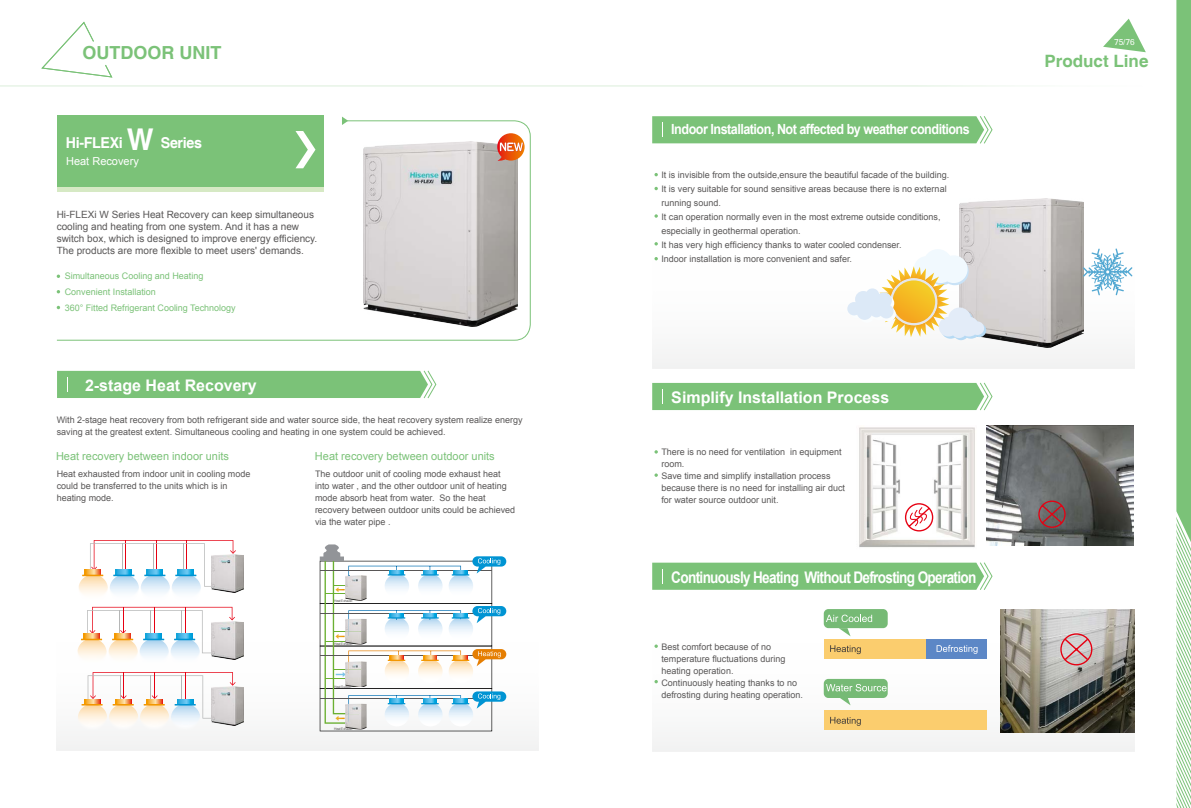
<style>
.page{position:relative;width:1191px;height:808px;background:#fff}
.page>*{position:absolute;margin:0;border:0;box-sizing:border-box;transform-origin:0 0}
.t1{font:700 18px "Helvetica";color:#7bc278}
.t2{font:700 17px "Helvetica";color:#7bc278}
.t3{font:700 16px "Arial";color:#fff}
.t4{font:700 16px "Arial";letter-spacing:-.05em;color:#fff;scale:.85 1}
.t5{font:700 15px "Helvetica";letter-spacing:-.025em;color:#fff;scale:.95 1}
.t6{font:700 14px "Arial";letter-spacing:-.04em;color:#fff;scale:.9 1}
.t7{font:11px "Arial";color:#7bc278}
.t8{font:11px "Arial";color:#fff}
.t9{font:10px/12px "Arial";color:#595757}
.t10{font:9px/12px "Arial";color:#595757}
.t11{font:9px/15.8px "Arial";color:#7bc278}
.t12{font:8px "Kartika";color:#fff}
.t13{font:3.5px "Arial";letter-spacing:-.025em;color:#595757;scale:.9 1}
.s1{font-size:30px}
</style>
<div class="page">
<svg style="left:1103px;top:19px;width:42px;height:33px"></svg>
<svg style="left:1176px;top:0;width:15px;height:808px;background:#a0d39e"></svg>
<hr style="left:0;top:86px;width:1191px;height:1px;background:#7bc278">
<div style="left:652px;top:643px;width:482px;height:108px;background:#fbfbfb"></div>
<div style="left:57px;top:115px;width:267px;height:72px;background:#7bc278"></div>
<svg style="left:56px;top:120px;width:475px;height:221px"></svg>
<svg style="left:342px;top:117px;width:6px;height:8px"></svg>
<div style="left:57px;top:643px;width:482px;height:108px;background:#f8f8f8"></div>
<div style="left:652px;top:260px;width:482px;height:109px;background:#f9f9f9"></div>
<svg style="left:57px;top:370px;width:380px;height:29px;background:#87c784"></svg>
<svg style="left:652px;top:116px;width:340px;height:28px;background:#82c580"></svg>
<svg style="left:652px;top:382px;width:340px;height:29px;background:#87c784"></svg>
<svg style="left:652px;top:562px;width:340px;height:28px;background:#82c580"></svg>
<svg style="left:654px;top:173px;width:4px;height:3px"></svg>
<svg style="left:654px;top:187px;width:4px;height:3px"></svg>
<svg style="left:654px;top:214px;width:4px;height:4px"></svg>
<svg style="left:654px;top:257px;width:4px;height:3px"></svg>
<svg style="left:654px;top:450px;width:4px;height:4px"></svg>
<svg style="left:654px;top:473px;width:4px;height:4px"></svg>
<svg style="left:654px;top:644px;width:4px;height:4px"></svg>
<svg style="left:654px;top:680px;width:4px;height:3px"></svg>
<img style="left:364px;top:142px;width:153px;height:184px">
<img style="left:960px;top:198px;width:124px;height:149px">
<svg style="left:41px;top:21px;width:72px;height:57px"></svg>
<svg style="left:497px;top:133px;width:27px;height:28px"></svg>
<img style="left:859px;top:427px;width:116px;height:120px">
<svg style="left:904px;top:502px;width:30px;height:30px"></svg>
<img style="left:986px;top:425px;width:147px;height:120px">
<svg style="left:1037px;top:500px;width:29px;height:28px"></svg>
<img style="left:1000px;top:609px;width:134px;height:123px">
<svg style="left:1063px;top:637px;width:26px;height:24px"></svg>
<div style="left:1060px;top:633px;width:32px;height:32px;border:1px solid #e60012;border-radius:50%"></div>
<svg style="left:847px;top:249px;width:139px;height:91px"></svg>
<svg style="left:1083px;top:248px;width:49px;height:47px"></svg>
<div style="left:472px;top:556px;width:34px;height:11px;background:#0094d3;border-radius:5px"></div>
<div style="left:472px;top:606px;width:34px;height:10px;background:#0094d3;border-radius:5px"></div>
<div style="left:472px;top:649px;width:34px;height:10px;background:#e57e02;border-radius:5px"></div>
<div style="left:472px;top:691px;width:34px;height:11px;background:#0094d3;border-radius:5px"></div>
<svg style="left:320px;top:544px;width:181px;height:187px"></svg>
<div style="left:823px;top:640px;width:163px;height:19px;background:#fbcd6e"></div>
<div style="left:925px;top:640px;width:61px;height:19px;background:#5c87c6"></div>
<div style="left:823px;top:609px;width:64px;height:19px;background:#76ba75;border-radius:5px"></div>
<div style="left:823px;top:679px;width:64px;height:19px;background:#76ba75;border-radius:5px"></div>
<div style="left:823px;top:710px;width:163px;height:19px;background:#fbcd6e"></div>
<svg style="left:826px;top:615px;width:46px;height:7px"></svg>
<svg style="left:826px;top:684px;width:60px;height:7px"></svg>
<svg style="left:936px;top:645px;width:41px;height:9px"></svg>
<svg style="left:830px;top:645px;width:30px;height:9px"></svg>
<svg style="left:830px;top:717px;width:30px;height:9px"></svg>
<svg style="left:838px;top:628px;width:12px;height:8px"></svg>
<svg style="left:840px;top:698px;width:10px;height:7px"></svg>
<img style="left:79px;top:580px;width:29px;height:14px">
<svg style="left:82px;top:540px;width:154px;height:47px"></svg>
<img style="left:78px;top:644px;width:121px;height:11px">
<svg style="left:81px;top:607px;width:154px;height:46px"></svg>
<img style="left:78px;top:709px;width:28px;height:12px">
<img style="left:109px;top:718px;width:28px;height:3px">
<img style="left:140px;top:718px;width:28px;height:3px">
<svg style="left:81px;top:672px;width:155px;height:46px"></svg>
<img style="left:212px;top:554px;width:32px;height:39px">
<img style="left:212px;top:621px;width:32px;height:38px">
<img style="left:212px;top:687px;width:32px;height:38px">
<h1 class="t1" style="left:82px;top:42px;width:140px">OUTDOOR UNIT</h1>
<h3 class="t5" style="left:66px;top:134px;width:145px">Hi-FLEXi <span class="s1">W</span> Series</h3>
<p class="t8" style="left:66px;top:154px;width:74px">Heat Recovery</p>
<p class="t9" style="left:57px;top:208px;width:262px">Hi-FLEXi W Series Heat Recovery can keep simultaneous cooling and heating from one system. And it has a new switch box, which is designed to improve energy efficiency.<br>The products are more flexible to meet users' demands.</p>
<p class="t11" style="left:65px;top:268px;width:172px">Simultaneous Cooling and Heating<br>Convenient Installation<br>360° Fitted Refrigerant Cooling Technology</p>
<h3 class="t3" style="left:85px;top:374px;width:173px">2-stage Heat Recovery</h3>
<p class="t10" style="left:57px;top:413px;width:467px">With 2-stage heat recovery from both refrigerant side and water source side, the heat recovery system realize energy saving at the greatest extent. Simultaneous cooling and heating in one system could be achieved.</p>
<p class="t10" style="left:57px;top:468px;width:195px">Heat exhausted from indoor unit in cooling mode could be transferred to the units which is in heating mode.</p>
<p class="t10" style="left:315px;top:468px;width:202px">The outdoor unit of cooling mode exhaust heat into water , and the other outdoor unit of heating mode absorb heat from water. So the heat recovery between outdoor units could be achieved via the water pipe .</p>
<p class="t7" style="left:56px;top:448px;width:175px">Heat recovery between indoor units</p>
<p class="t7" style="left:315px;top:449px;width:181px">Heat recovery between outdoor units</p>
<p class="t13" style="left:334px;top:599px;width:22px">Heat Exhaust</p>
<p class="t13" style="left:334px;top:642px;width:22px">Heat Exhaust</p>
<p class="t13" style="left:334px;top:684px;width:21px">Heat Suction</p>
<p class="t13" style="left:334px;top:727px;width:22px">Heat Exhaust</p>
<h3 class="t6" style="left:671px;top:120px;width:333px">Indoor Installation, Not affected by weather conditions</h3>
<p class="t10" style="left:661px;top:168px;width:289px;line-height:14px">It is invisible from the outside,ensure the beautiful facade of the building.<br>It is very suitable for sound sensitive areas because there is no external running sound.<br>It can operation normally even in the most extreme outside conditions, especially in geothermal operation.<br>It has very high efficiency thanks to water cooled condenser.<br>Indoor installation is more convenient and safer.</p>
<h3 class="t3" style="left:671px;top:386px;width:219px">Simplify Installation Process</h3>
<p class="t10" style="left:661px;top:446px;width:185px">There is no need for ventilation in equipment room.<br>Save time and simplify installation process because there is no need for installing air duct for water source outdoor unit.</p>
<h3 class="t4" style="left:671px;top:566px;width:360px">Continuously Heating Without Defrosting Operation</h3>
<p class="t10" style="left:661px;top:641px;width:143px">Best comfort because of no temperature fluctuations during heating operation.<br>Continuously heating thanks to no defrosting during heating operation.</p>
<p class="t12" style="left:1114px;top:37px;width:22px">75/76</p>
<h2 class="t2" style="left:1044px;top:51px;width:105px">Product Line</h2>
</div>
